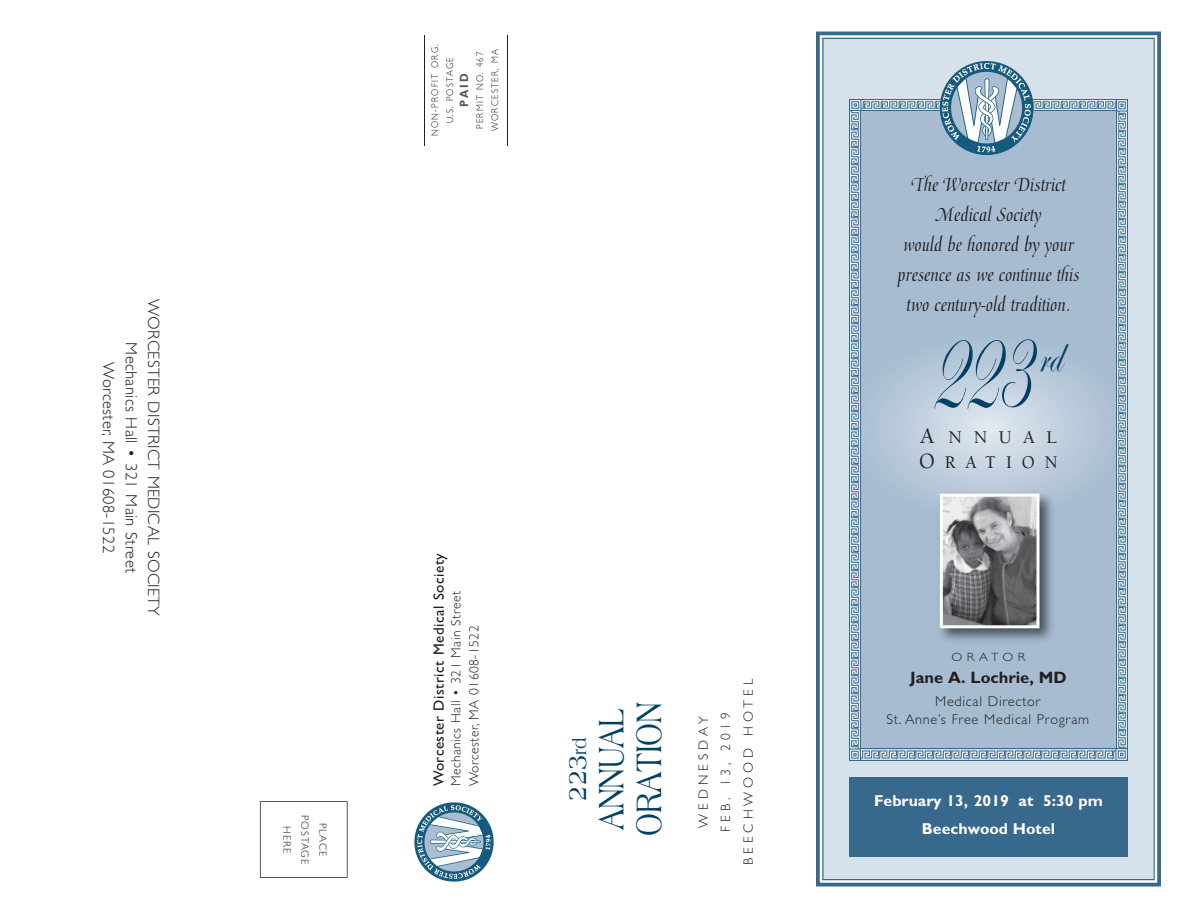
<style>
.page{position:relative;width:1188px;height:918px;background:#fff}
.page>*{position:absolute;margin:0;border:0;box-sizing:border-box;transform-origin:0 0}
.t1{font:126px "Edwardian Script ITC";color:#004065;scale:.55 1}
.t2{font:53.85px "Edwardian Script ITC";color:#004065;scale:.7 1}
.t3{font:37.5px/37.5px "Americana BT";letter-spacing:-.015em;color:#004065;scale:.75 1}
.t4{font:27px "Americana BT";color:#004065;scale:.88 1}
.t5{font:20.7px/30px "Medici Script";color:#231f20;text-align:center;scale:.9 1}
.t6{font:500 18.45px/24.9px "Berkeley";letter-spacing:.575em;color:#231f20}
.t7{font:300 16.5px/22.5px "Gill Sans";letter-spacing:.02em;color:#231f20;text-align:center}
.t8{font:700 16.5px "Gill Sans";color:#231f20}
.t9{font:700 15.9px/28.5px "Gill Sans";color:#fff;text-align:center}
.t10{font:15px "Gill Sans";letter-spacing:.035em;color:#231f20}
.t11{font:14.25px/18px "Gill Sans Light TT";letter-spacing:.05em;color:#231f20;text-align:center}
.t12{font:300 13.5px/18px "Gill Sans";letter-spacing:.035em;color:#231f20}
.t13{font:300 13.5px/22.5px "Gill Sans";letter-spacing:.3em;color:#231f20;text-align:center}
.t14{font:12px "Gill Sans Light TT";letter-spacing:.35em;color:#231f20;scale:1.1 1}
.t15{font:700 12px "Gill Sans";color:#57585a;scale:.9 1}
.t16{font:300 10.5px/18px "Gill Sans";letter-spacing:.1em;color:#231f20;text-align:center}
.t17{font:300 9.75px/15px "Gill Sans";letter-spacing:.15em;color:#231f20;text-align:center;scale:.9 1}
.s1{font-size:19.5px}
.s2{font-size:22.35px}
</style>
<div class="page">
<svg style="left:260px;top:801px;width:88px;height:77px"></svg>
<img style="left:414px;top:802px;width:80px;height:80px">
<hr style="left:424px;top:35px;width:1px;height:110px;background:#231f20">
<hr style="left:507px;top:35px;width:1px;height:110px;background:#231f20">
<svg style="left:816px;top:32px;width:345px;height:854px;fill:#36698c"></svg>
<div style="left:822px;top:38px;width:333px;height:842px;background:#d7e1eb"></div>
<div style="left:849px;top:777px;width:279px;height:79px;background:#36698c"></div>
<svg style="left:861px;top:111px;width:255px;height:637px;background:#acbfd3"></svg>
<img style="left:849px;top:99px;width:267px;height:12px">
<img style="left:1116px;top:99px;width:12px;height:649px">
<img style="left:861px;top:748px;width:267px;height:12px">
<img style="left:849px;top:111px;width:12px;height:649px">
<img style="left:940px;top:61px;width:94px;height:94px;border-radius:47px">
<img style="left:933px;top:487px;width:126px;height:161px">
<svg style="left:940px;top:494px;width:100px;height:134px;background:#8c8d8f"></svg>
<p class="t7" style="left:163px;top:299px;width:318px;rotate:90deg">WORCESTER DISTRICT MEDICAL SOCIETY<br>Mechanics Hall • 321 Main Street<br>Worcester, MA 01608-1522</p>
<p class="t17" style="left:428px;top:136px;width:104px;rotate:-90deg">NON-PROFIT ORG.<br>U.S. POSTAGE</p>
<p class="t15" style="left:457px;top:107px;width:38px;rotate:-90deg">PAID</p>
<p class="t17" style="left:473px;top:131px;width:92px;text-align:left;rotate:-90deg">PERMIT NO. 467<br>WORCESTER, MA</p>
<p class="t16" style="left:331px;top:815px;width:51px;rotate:90deg">PLACE<br>POSTAGE<br>HERE</p>
<p class="t10" style="left:430px;top:786px;width:234px;rotate:-90deg">Worcester District Medical Society</p>
<p class="t12" style="left:448px;top:786px;width:197px;rotate:-90deg">Mechanics Hall • 321 Main Street<br>Worcester, MA 01608-1522</p>
<h3 class="t4" style="left:561px;top:801px;width:74px;rotate:-90deg">223<span class="s1">rd</span></h3>
<h3 class="t3" style="left:592px;top:836px;width:179px;rotate:-90deg">ANNUAL<br>ORATION</h3>
<p class="t13" style="left:693px;top:865px;width:188px;rotate:-90deg">WEDNESDAY<br>FEB. 13, 2019<br>BEECHWOOD HOTEL</p>
<p class="t5" style="left:897px;top:171px;width:204px">The Worcester District<br>Medical Society<br>would be honored by your presence as we continue this two century-old tradition.</p>
<h1 class="t1" style="left:929px;top:289px;width:182px">223</h1>
<h2 class="t2" style="left:1038px;top:321px;width:35px">rd</h2>
<p class="t6" style="left:919px;top:426px;width:140px"><span class="s2">A</span>NNUAL<br><span class="s2">O</span>RATION</p>
<p class="t14" style="left:951px;top:650px;width:69px">ORATOR</p>
<p class="t8" style="left:910px;top:668px;width:158px">Jane A. Lochrie, MD</p>
<p class="t11" style="left:886px;top:692px;width:204px">Medical Director<br>St. Anne’s Free Medical Program</p>
<p class="t9" style="left:874px;top:786px;width:230px">February 13, 2019 at 5:30 pm<br>Beechwood Hotel</p>
</div>
